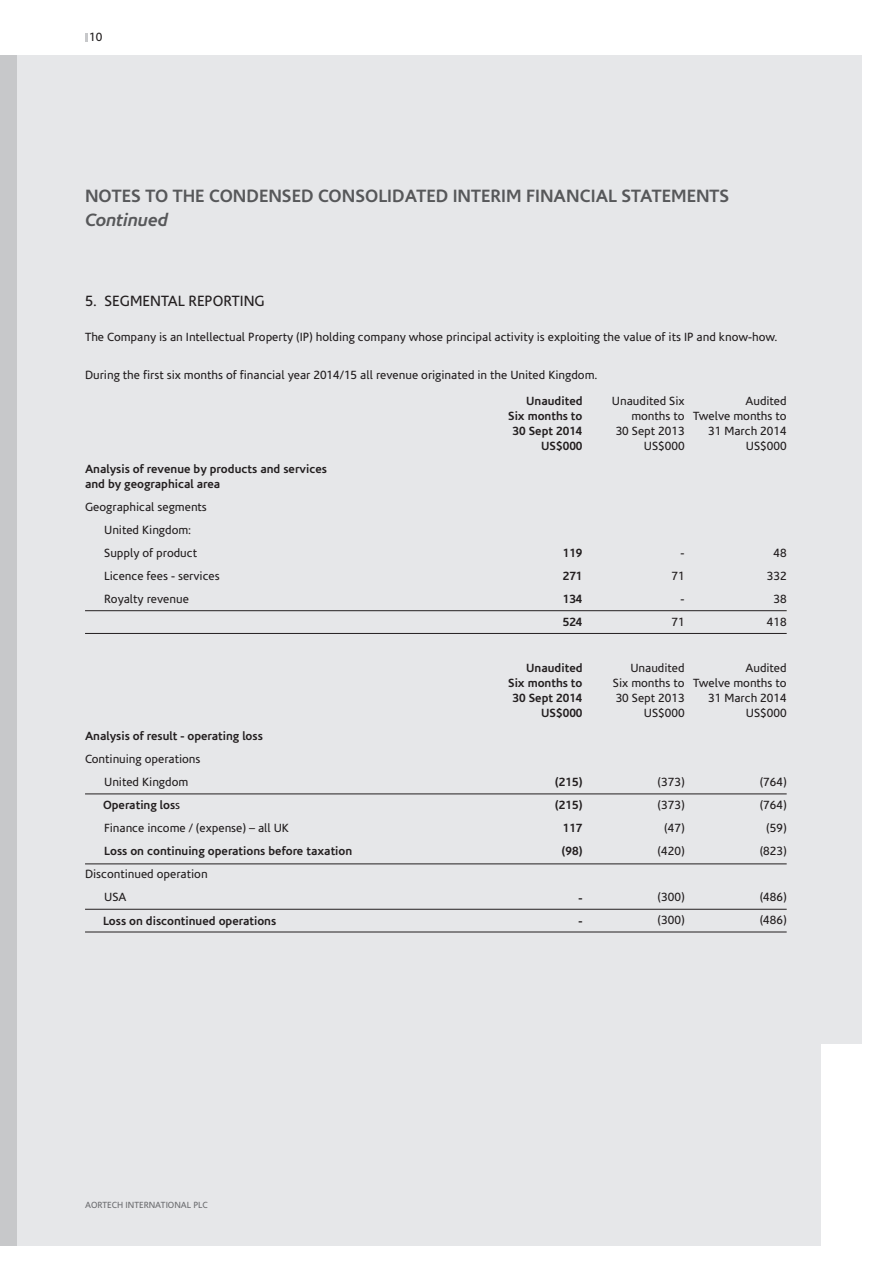
<style>
.page{position:relative;width:893px;height:1263px;background:#fff}
.page>*{position:absolute;margin:0;border:0;box-sizing:border-box;transform-origin:0 0}
.t1{font:700 18px "Corisande";color:#57585a}
.t2{font:italic 700 18px "Corisande";color:#57585a}
.t3{font:15px "Corisande";color:#231f20}
.t4{font:12px/15px "Corisande";color:#231f20;text-align:right}
.t5{font:700 12px/15px "Corisande";color:#231f20;text-align:right}
.t6{font:9px "Corisande";color:#6c6d70}
.s1{font-weight:400}
</style>
<div class="page">
<div style="left:17px;top:55px;width:845px;height:1191px;background:#e6e7e9"></div>
<div style="left:0;top:55px;width:17px;height:1191px;background:#c7c8ca"></div>
<hr style="left:85px;top:610px;width:702px;height:1px;background:#231f20">
<hr style="left:85px;top:794px;width:702px;height:1px;background:#231f20">
<hr style="left:85px;top:633px;width:702px;height:1px;background:#231f20">
<hr style="left:85px;top:864px;width:702px;height:1px;background:#231f20">
<hr style="left:85px;top:909px;width:702px;height:1px;background:#231f20">
<hr style="left:85px;top:932px;width:702px;height:1px;background:#231f20">
<svg style="left:85px;top:33px;width:3px;height:8px"></svg>
<div style="left:822px;top:1045px;width:55px;height:201px;background:#fff"></div>
<p class="t4" style="left:89px;top:30px;width:15px">10</p>
<h1 class="t1" style="left:85px;top:185px;width:646px">NOTES TO THE CONDENSED CONSOLIDATED INTERIM FINANCIAL STATEMENTS</h1>
<h1 class="t2" style="left:85px;top:209px;width:84px">Continued</h1>
<p class="t3" style="left:85px;top:292px;width:181px">5. SEGMENTAL REPORTING</p>
<p class="t4" style="left:85px;top:330px;width:694px">The Company is an Intellectual Property (IP) holding company whose principal activity is exploiting the value of its IP and know-how.</p>
<p class="t4" style="left:85px;top:367px;width:514px">During the first six months of financial year 2014/15 all revenue originated in the United Kingdom.</p>
<p class="t5" style="left:508px;top:394px;width:76px">Unaudited<br>Six months to<br>30 Sept 2014<br>US$000</p>
<p class="t4" style="left:612px;top:394px;width:74px">Unaudited Six months to<br>30 Sept 2013<br>US$000</p>
<p class="t4" style="left:693px;top:394px;width:95px">Audited<br>Twelve months to<br>31 March 2014<br>US$000</p>
<p class="t5" style="left:85px;top:462px;width:243px;text-align:left">Analysis of revenue by products and services and by geographical area</p>
<p class="t4" style="left:104px;top:496px;width:104px;line-height:23px;text-align:left;text-indent:-19px">Geographical segments<br>United Kingdom:<br>Supply of product</p>
<p class="t5" style="left:563px;top:546px;width:21px">119</p>
<p class="t4" style="left:681px;top:546px;width:5px">-</p>
<p class="t4" style="left:773px;top:546px;width:15px">48</p>
<p class="t4" style="left:104px;top:569px;width:117px">Licence fees - services</p>
<p class="t5" style="left:563px;top:569px;width:21px">271</p>
<p class="t4" style="left:671px;top:569px;width:15px">71</p>
<p class="t4" style="left:767px;top:569px;width:21px">332</p>
<p class="t4" style="left:104px;top:592px;width:86px">Royalty revenue</p>
<p class="t5" style="left:563px;top:592px;width:21px">134</p>
<p class="t4" style="left:681px;top:592px;width:5px">-</p>
<p class="t4" style="left:773px;top:592px;width:15px">38</p>
<p class="t5" style="left:563px;top:615px;width:21px">524</p>
<p class="t4" style="left:671px;top:615px;width:15px">71</p>
<p class="t4" style="left:767px;top:615px;width:21px">418</p>
<p class="t5" style="left:508px;top:661px;width:76px">Unaudited<br>Six months to<br>30 Sept 2014<br>US$000</p>
<p class="t4" style="left:613px;top:661px;width:73px">Unaudited<br>Six months to<br>30 Sept 2013<br>US$000</p>
<p class="t4" style="left:693px;top:661px;width:95px">Audited<br>Twelve months to<br>31 March 2014<br>US$000</p>
<p class="t5" style="left:85px;top:729px;width:179px">Analysis of result - operating loss</p>
<p class="t4" style="left:85px;top:748px;width:117px;line-height:23px;text-align:center">Continuing operations<br>United Kingdom</p>
<p class="t5" style="left:555px;top:775px;width:29px">(215)</p>
<p class="t4" style="left:658px;top:775px;width:28px">(373)</p>
<p class="t4" style="left:760px;top:775px;width:28px">(764)</p>
<p class="t5" style="left:103px;top:798px;width:79px">Operating los<span class="s1">s</span></p>
<p class="t5" style="left:555px;top:798px;width:29px">(215)</p>
<p class="t4" style="left:658px;top:798px;width:28px">(373)</p>
<p class="t4" style="left:760px;top:798px;width:28px">(764)</p>
<p class="t4" style="left:104px;top:821px;width:186px">Finance income / (expense) – all UK</p>
<p class="t5" style="left:563px;top:821px;width:21px">117</p>
<p class="t4" style="left:664px;top:821px;width:22px">(47)</p>
<p class="t4" style="left:766px;top:821px;width:22px">(59)</p>
<p class="t5" style="left:104px;top:844px;width:250px">Loss on continuing operations before taxation</p>
<p class="t5" style="left:561px;top:844px;width:23px">(98)</p>
<p class="t4" style="left:658px;top:844px;width:28px">(420)</p>
<p class="t4" style="left:760px;top:844px;width:28px">(823)</p>
<p class="t4" style="left:104px;top:863px;width:105px;line-height:23px;text-align:left;text-indent:-19px">Discontinued operation<br>USA</p>
<p class="t5" style="left:579px;top:890px;width:5px">-</p>
<p class="t4" style="left:658px;top:890px;width:28px">(300)</p>
<p class="t4" style="left:760px;top:890px;width:28px">(486)</p>
<p class="t5" style="left:103px;top:913px;width:175px">Loss on discontinued operations</p>
<p class="t5" style="left:579px;top:913px;width:5px">-</p>
<p class="t4" style="left:658px;top:913px;width:28px">(300)</p>
<p class="t4" style="left:760px;top:913px;width:28px">(486)</p>
<p class="t6" style="left:85px;top:1200px;width:124px">AORTECH INTERNATIONAL PLC</p>
</div>
